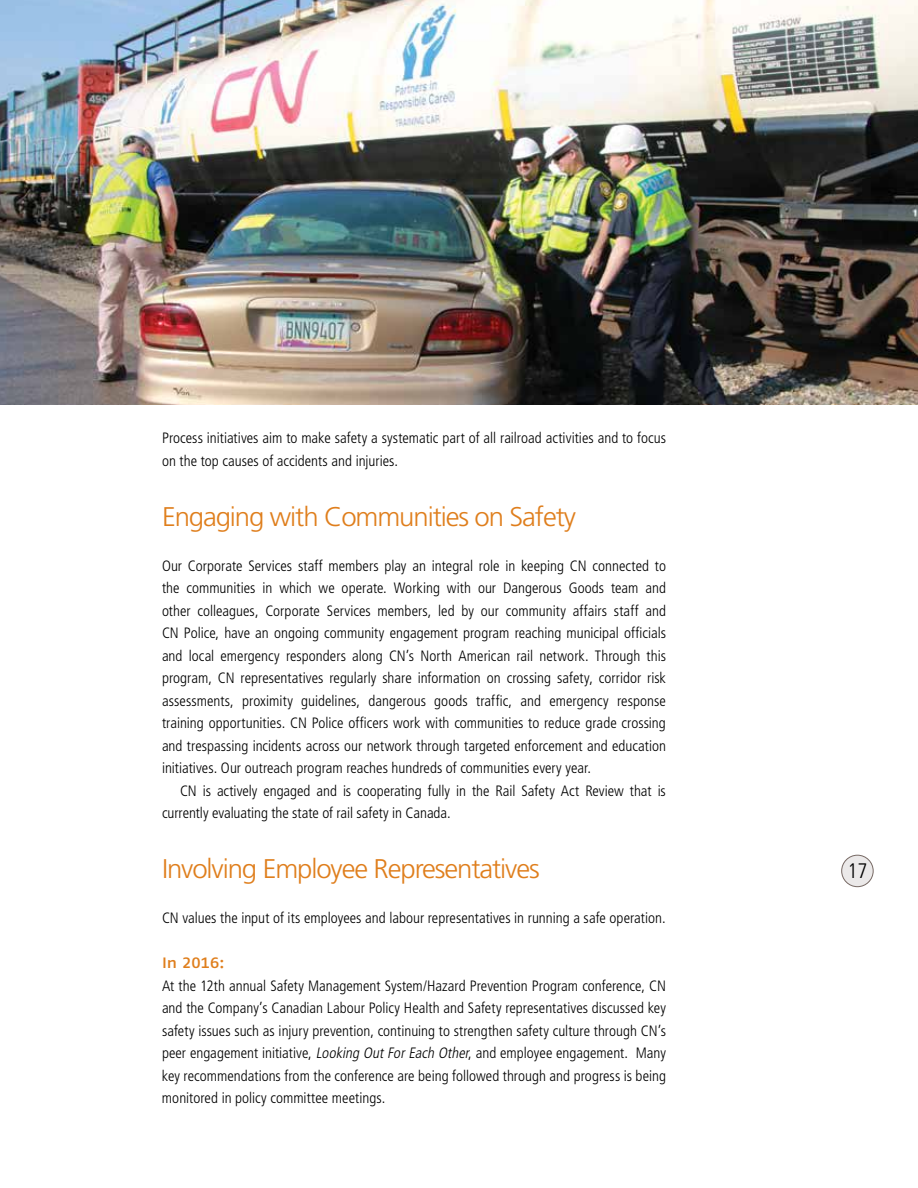
<style>
.page{position:relative;width:918px;height:1188px;background:#fff}
.page>*{position:absolute;margin:0;border:0;box-sizing:border-box;transform-origin:0 0}
.t1{font:300 27px "Frutiger LT Std";letter-spacing:-.04em;color:#df7e1c}
.t2{font:300 condensed 21px "Frutiger LT Std";color:#000}
.t3{font:300 condensed 15px/22.5px "Frutiger LT Std";color:#000}
.t4{font:15px "Fago Ex Med Tf";letter-spacing:-.005em;color:#df7e1c}
.s1{font-style:italic}
</style>
<div class="page">
<img style="left:0;top:0;width:918px;height:405px">
<div style="left:842px;top:855px;width:31px;height:32px;background:#ebe9e9;border-radius:50%"></div>
<div style="left:842px;top:855px;width:31px;height:32px;border:1px solid #776964;border-radius:50%"></div>
<p class="t3" style="left:162px;top:427px;width:506px">Process initiatives aim to make safety a systematic part of all railroad activities and to focus on the top causes of accidents and injuries.</p>
<h1 class="t1" style="left:162px;top:501px;width:415px">Engaging with Communities on Safety</h1>
<p class="t3" style="left:162px;top:555px;width:506px;text-align:justify">Our Corporate Services staff members play an integral role in keeping CN connected to the communities in which we operate. Working with our Dangerous Goods team and other colleagues, Corporate Services members, led by our community affairs staff and CN Police, have an ongoing community engagement program reaching municipal officials and local emergency responders along CN’s North American rail network. Through this program, CN representatives regularly share information on crossing safety, corridor risk assessments, proximity guidelines, dangerous goods traffic, and emergency response training opportunities. CN Police officers work with communities to reduce grade crossing and trespassing incidents across our network through targeted enforcement and education initiatives. Our outreach program reaches hundreds of communities every year.</p>
<p class="t3" style="left:162px;top:780px;width:505px;text-indent:18px">CN is actively engaged and is cooperating fully in the Rail Safety Act Review that is currently evaluating the state of rail safety in Canada.</p>
<h1 class="t1" style="left:162px;top:854px;width:379px">Involving Employee Representatives</h1>
<p class="t3" style="left:162px;top:907px;width:505px">CN values the input of its employees and labour representatives in running a safe operation.</p>
<p class="t4" style="left:162px;top:954px;width:64px">In 2016:</p>
<p class="t3" style="left:162px;top:975px;width:506px;text-align:justify">At the 12th annual Safety Management System/Hazard Prevention Program conference, CN and the Company’s Canadian Labour Policy Health and Safety representatives discussed key safety issues such as injury prevention, continuing to strengthen safety culture through CN’s peer engagement initiative, <span class="s1">Looking OutForEach Other</span>, and employee engagement. Many key recommendations from the conference are being followed through and progress is being monitored in policy committee meetings.</p>
<h2 class="t2" style="left:847px;top:859px;width:22px">17</h2>
</div>
